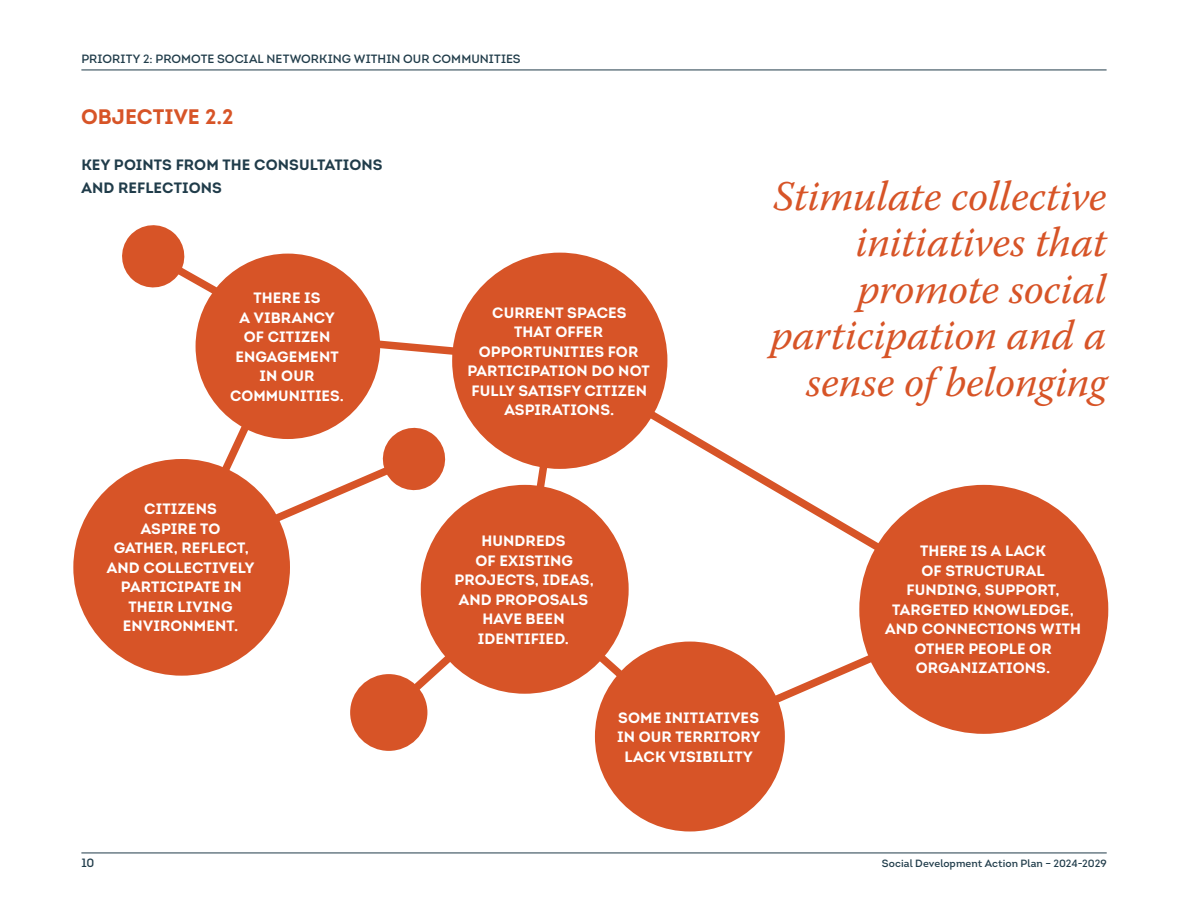
<style>
.page{position:relative;width:1188px;height:918px;background:#fff}
.page>*{position:absolute;margin:0;border:0;box-sizing:border-box;transform-origin:0 0}
.Citation{font:italic 42px/46.5px "Warnock Pro";letter-spacing:-.005em;color:#d75427;text-align:right}
.t1{font:700 21px "Intro";color:#d75427}
.Faits_Saillants{font:15px/19.5px "Intro Bold Caps";letter-spacing:.005em;color:#fff;text-align:center}
.t2{font:700 15px/22.5px "Intro";letter-spacing:.01em;color:#203c4a}
.t3{font:600 12px "Intro";letter-spacing:.005em;color:#203c4a}
.t4{font:600 10.5px "Intro";letter-spacing:.005em;color:#203c4a}
</style>
<div class="page">
<hr style="left:81px;top:70px;width:1026px;height:1px;background:#203c4a">
<hr style="left:81px;top:853px;width:1026px;height:1px;background:#203c4a">
<svg style="left:169px;top:328px;width:831px;height:419px"></svg>
<svg style="left:122px;top:225px;width:173px;height:117px"></svg>
<div style="left:196px;top:254px;width:184px;height:185px;background:#d75427;border-radius:50%"></div>
<div style="left:73px;top:459px;width:217px;height:217px;background:#d75427;border-radius:50%"></div>
<div style="left:859px;top:485px;width:249px;height:249px;background:#d75427;border-radius:50%"></div>
<svg style="left:378px;top:352px;width:190px;height:371px"></svg>
<svg style="left:514px;top:579px;width:186px;height:168px"></svg>
<div style="left:421px;top:485px;width:208px;height:209px;background:#d75427;border-radius:50%"></div>
<div style="left:595px;top:642px;width:190px;height:189px;background:#d75427;border-radius:50%"></div>
<div style="left:452px;top:253px;width:215px;height:216px;background:#d75427;border-radius:50%"></div>
<p class="t3" style="left:81px;top:51px;width:441px">PRIORITY 2: PROMOTE SOCIAL NETWORKING WITHIN OUR COMMUNITIES</p>
<h1 class="t1" style="left:81px;top:103px;width:154px">OBJECTIVE 2.2</h1>
<h2 class="t2" style="left:81px;top:154px;width:303px">KEY POINTS FROM THE CONSULTATIONS<br>AND REFLECTIONS</h2>
<p class="Faits_Saillants" style="left:230px;top:288px;width:116px">THERE IS<br>A VIBRANCY<br>OF CITIZEN<br>ENGAGEMENT<br>IN OUR<br>COMMUNITIES.</p>
<p class="Faits_Saillants" style="left:107px;top:499px;width:149px">CITIZENS<br>ASPIRE TO<br>GATHER, REFLECT,<br>AND COLLECTIVELY<br>PARTICIPATE IN<br>THEIR LIVING<br>ENVIRONMENT.</p>
<p class="Faits_Saillants" style="left:467px;top:303px;width:184px">CURRENT SPACES<br>THAT OFFER<br>OPPORTUNITIES FOR<br>PARTICIPATION DO NOT<br>FULLY SATISFY CITIZEN<br>ASPIRATIONS.</p>
<p class="Faits_Saillants" style="left:455px;top:531px;width:141px">HUNDREDS<br>OF EXISTING<br>PROJECTS, IDEAS,<br>AND PROPOSALS<br>HAVE BEEN<br>IDENTIFIED.</p>
<p class="Citation" style="left:770px;top:172px;width:338px">Stimulate collective initiatives that promote social participation and a sense of belonging</p>
<p class="Faits_Saillants" style="left:885px;top:541px;width:197px">THERE IS A LACK<br>OF STRUCTURAL<br>FUNDING, SUPPORT,<br>TARGETED KNOWLEDGE,<br>AND CONNECTIONS WITH<br>OTHER PEOPLE OR<br>ORGANIZATIONS.</p>
<p class="Faits_Saillants" style="left:617px;top:708px;width:145px">SOME INITIATIVES<br>IN OUR TERRITORY<br>LACK VISIBILITY</p>
<p class="t3" style="left:81px;top:855px;width:15px">10</p>
<p class="t4" style="left:882px;top:856px;width:226px">SOCIAL DEVELOPMENT ACTION PLAN – 2024-2029</p>
</div>
